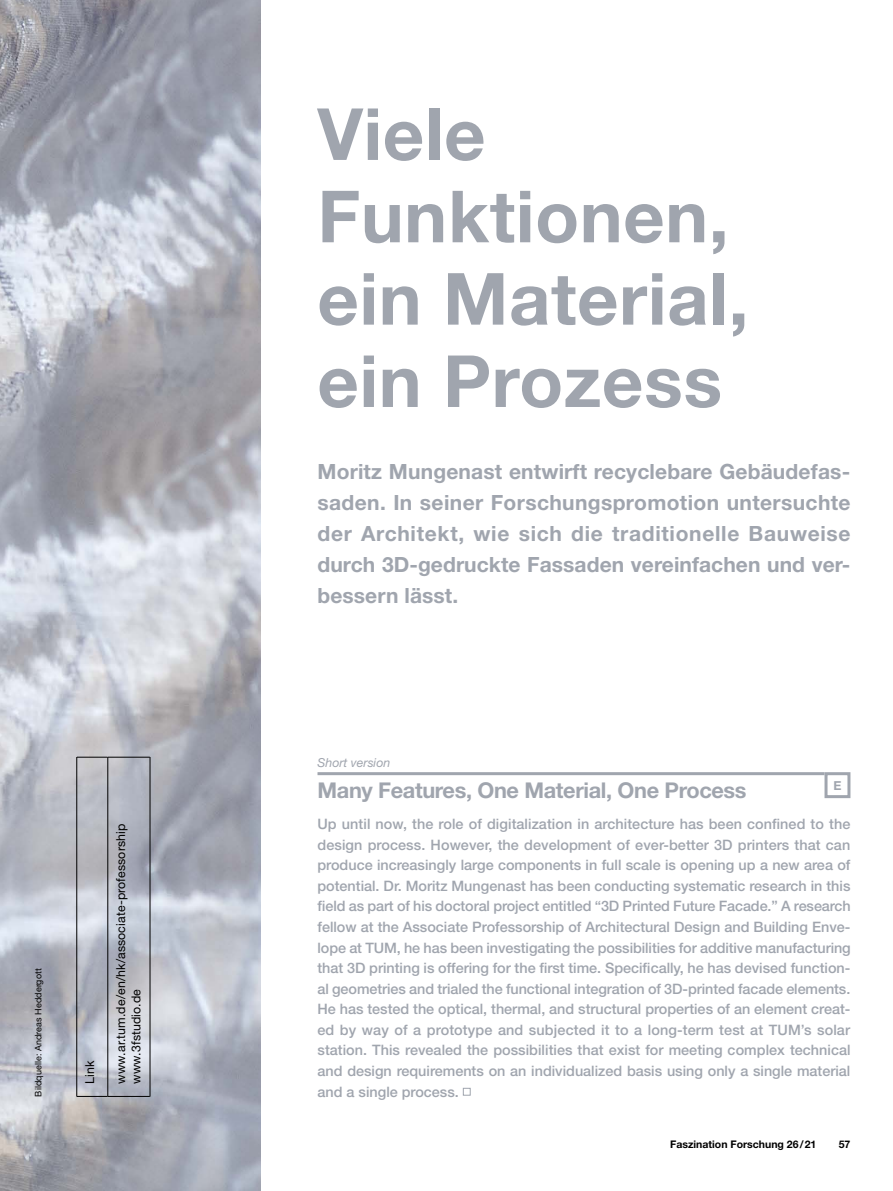
<style>
.page{position:relative;width:893px;height:1191px;background:#fff}
.page>*{position:absolute;margin:0;border:0;box-sizing:border-box;transform-origin:0 0}
._48_Überschrift_H2{font:700 72px/82.3px "Helvetica Neue LT Std";letter-spacing:.01em;color:#a0a5ae}
.t1{font:700 21.75px "Helvetica Neue LT Std";letter-spacing:-.015em;color:#a0a5ae}
._14_Intro{font:700 21px/30.9px "Helvetica Neue LT Std";letter-spacing:.005em;color:#a0a5ae;text-align:justify}
.t2{font:500 14.4px/20.5px "Helvetica Neue LT Std";color:#a0a5ae;text-align:justify}
.BU_Blocksatz{font:12.3px "Helvetica Neue LT Std";letter-spacing:.01em;color:#000}
.t3{font:italic 12.3px "Helvetica Neue LT Std";color:#a0a5ae}
.t4{font:700 12.3px "Helvetica Neue LT Std";color:#a0a5ae}
.t5{font:700 10.5px "Helvetica Neue LT Std";color:#000}
.t6{font:9px "Helvetica Neue LT Std";letter-spacing:.01em;color:#000}
</style>
<div class="page">
<img style="left:0;top:0;width:261px;height:1191px">
<hr style="left:317px;top:772px;width:507px;height:3px;background:#a0a5ae">
<div style="left:463px;top:1088px;width:8px;height:7px;border:1px solid #a0a5ae"></div>
<div style="left:824px;top:772px;width:26px;height:26px;border:3px solid #a0a5ae"></div>
<hr style="left:77px;top:757px;width:1px;height:339px;background:#000">
<hr style="left:77px;top:1096px;width:31px;height:1px;background:#000">
<hr style="left:77px;top:757px;width:31px;height:1px;background:#000">
<hr style="left:108px;top:757px;width:1px;height:339px;background:#000">
<hr style="left:108px;top:1096px;width:42px;height:1px;background:#000">
<hr style="left:108px;top:757px;width:42px;height:1px;background:#000">
<hr style="left:150px;top:757px;width:1px;height:339px;background:#000">
<p class="t6" style="left:33px;top:1096px;width:130px;rotate:-90deg">Bildquelle: Andreas Heddergott</p>
<p class="BU_Blocksatz" style="left:82px;top:1083px;width:25px;rotate:-90deg">Link</p>
<p class="BU_Blocksatz" style="left:113px;top:1083px;width:262px;rotate:-90deg">www.ar.tum.de/en/hk/associate-professorship</p>
<p class="BU_Blocksatz" style="left:129px;top:1083px;width:96px;rotate:-90deg">www.3fstudio.de</p>
<h2 class="_48_Überschrift_H2" style="left:317px;top:91px;width:433px">Viele<br>Funktionen, ein Material, ein Prozess</h2>
<h3 class="_14_Intro" style="left:317px;top:455px;width:535px">Moritz Mungenast entwirft recyclebare Gebäudefas&shy;saden. In seiner Forschungspromotion untersuchte der Architekt, wie sich die traditionelle Bauweise durch 3D-gedruckte Fassaden vereinfachen und ver&shy;bessern lässt.</h3>
<p class="t3" style="left:317px;top:755px;width:74px">Short version</p>
<h2 class="t1" style="left:317px;top:777px;width:431px">Many Features, One Material, One Process</h2>
<p class="t2" style="left:317px;top:813px;width:535px">Up until now, the role of digitalization in architecture has been confined to the design process. However, the development of ever-better 3D printers that can produce increasingly large components in full scale is opening up a new area of potential. Dr. Moritz Mungenast has been conducting systematic research in this field as part of his doctoral project entitled “3D Printed Future Facade.” A research fellow at the Associate Professorship of Architectural Design and Building Enve&shy;lope at TUM, he has been investigating the possibilities for additive manufacturing that 3D printing is offering for the first time. Specifically, he has devised function&shy;al geometries and trialed the functional integration of 3D-printed facade elements.<br>He has tested the optical, thermal, and structural properties of an element creat&shy;ed by way of a prototype and subjected it to a long-term test at TUM’s solar station. This revealed the possibilities that exist for meeting complex technical and design requirements on an individualized basis using only a single material and a single process.</p>
<p class="t4" style="left:833px;top:777px;width:10px">E</p>
<p class="t5" style="left:670px;top:1137px;width:148px">Faszination Forschung 26/21</p>
<p class="t5" style="left:839px;top:1137px;width:13px">57</p>
</div>
